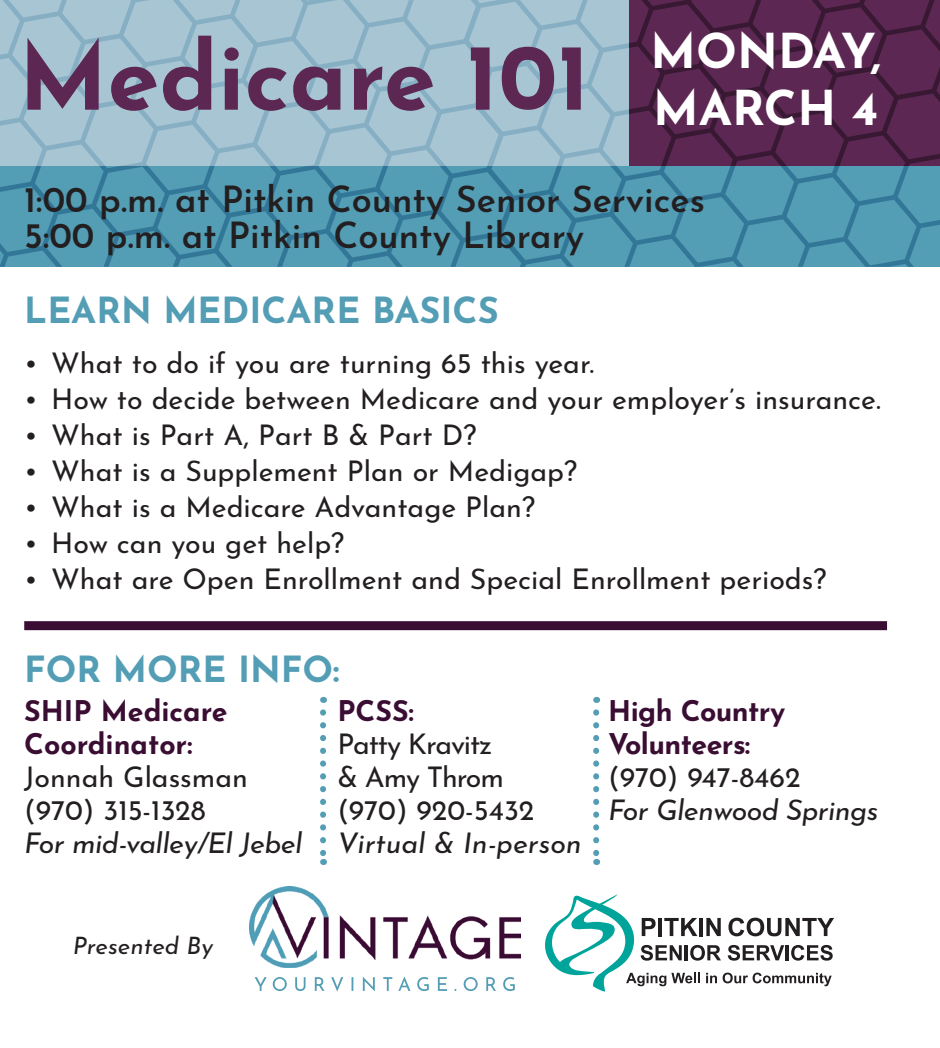
<style>
.page{position:relative;width:940px;height:1048px;background:#fff}
.page>*{position:absolute;margin:0;border:0;box-sizing:border-box;transform-origin:0 0}
.t1{font:700 93.9px "Josefin Sans";color:#5c2853}
.t2{font:700 48px/57px "Josefin Sans";color:#fff}
.t3{font:600 36px/36px "Josefin Sans";color:#231f20}
.t4{font:700 36px "Josefin Sans";color:#539db5}
.t5{font:28.5px/33px "Josefin Sans";color:#231f20}
.t6{font:italic 28.5px "Josefin Sans";letter-spacing:-.02em;color:#231f20}
.t7{font:28.5px/33px "Josefin Sans";letter-spacing:-.04em;color:#231f20}
.t8{font:700 28.5px/33px "Josefin Sans";color:#3a0d33}
.t9{font:700 28.5px/33px "Josefin Sans";letter-spacing:-.02em;color:#3a0d33}
.t10{font:italic 28.5px "Josefin Sans";color:#231f20}
.t11{font:italic 24px "Josefin Sans";color:#231f20}
</style>
<div class="page">
<div style="left:24px;top:621px;width:863px;height:9px;background:#3a0d33"></div>
<svg style="left:0;top:0;width:458px;height:267px;background:#83b1c5"></svg>
<svg style="left:458px;top:0;width:482px;height:267px;background:#647390"></svg>
<img style="left:249px;top:886px;width:272px;height:81px">
<svg style="left:255px;top:976px;width:260px;height:15px"></svg>
<svg style="left:545px;top:894px;width:289px;height:98px"></svg>
<svg style="left:320px;top:712px;width:6px;height:153px"></svg>
<svg style="left:593px;top:712px;width:6px;height:153px"></svg>
<h1 class="t1" style="left:19px;top:-7px;width:572px">Medicare 101</h1>
<h2 class="t2" style="left:650px;top:16px;width:232px">MONDAY,<br>MARCH 4</h2>
<p class="t3" style="left:24px;top:176px;width:682px">1:00 p.m. at Pitkin County Senior Services<br>5:00 p.m. at Pitkin County Library</p>
<p class="t4" style="left:24px;top:278px;width:476px">LEARN MEDICARE BASICS</p>
<p class="t5" style="left:24px;top:343px;width:571px">• What to do if you are turning 65 this year.</p>
<p class="t5" style="left:24px;top:379px;width:858px">• How to decide between Medicare and your employer’s insurance.</p>
<p class="t5" style="left:24px;top:415px;width:454px">• What is Part A, Part B &amp; Part D?</p>
<p class="t5" style="left:24px;top:451px;width:554px">• What is a Supplement Plan or Medigap?</p>
<p class="t5" style="left:24px;top:487px;width:512px">• What is a Medicare Advantage Plan?</p>
<p class="t5" style="left:24px;top:523px;width:321px">• How can you get help?</p>
<p class="t5" style="left:24px;top:559px;width:803px">• What are Open Enrollment and Special Enrollment periods?</p>
<p class="t4" style="left:24px;top:637px;width:317px">FOR MORE INFO:</p>
<p class="t8" style="left:24px;top:690px;width:205px">SHIP Medicare<br>Coordinator:</p>
<p class="t5" style="left:24px;top:757px;width:225px">Jonnah Glassman (970) 315-1328</p>
<p class="t6" style="left:24px;top:819px;width:279px">For mid-valley/El Jebel</p>
<p class="t8" style="left:337px;top:690px;width:78px">PCSS:</p>
<p class="t7" style="left:337px;top:724px;width:198px">Patty Kravitz<br>&amp; Amy Throm (970) 920-5432</p>
<p class="t10" style="left:337px;top:819px;width:246px">Virtual &amp; In-person</p>
<p class="t9" style="left:608px;top:690px;width:178px">High Country<br>Volunteers:</p>
<p class="t5" style="left:608px;top:757px;width:194px">(970) 947-8462</p>
<p class="t6" style="left:608px;top:786px;width:271px">For Glenwood Springs</p>
<p class="t11" style="left:73px;top:925px;width:142px">Presented By</p>
</div>
